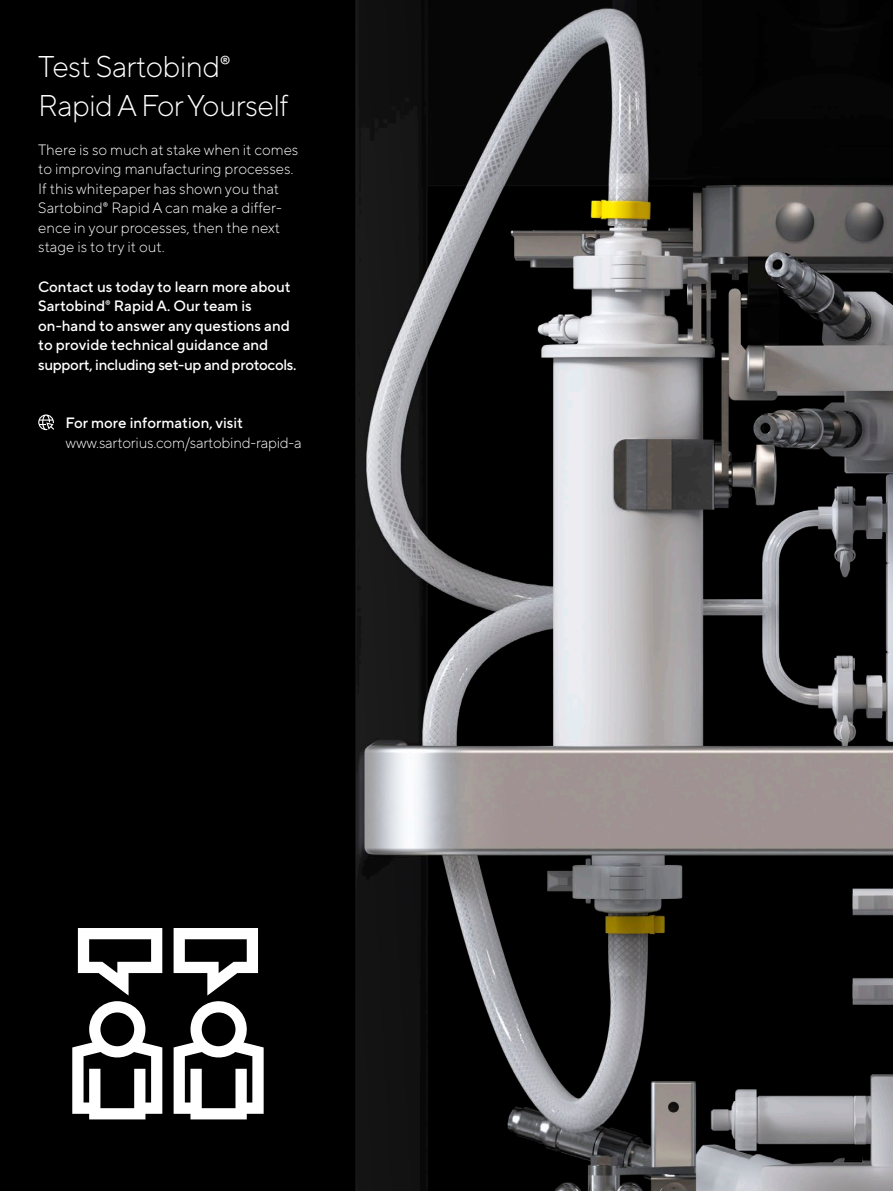
<style>
.page{position:relative;width:893px;height:1191px;background:#fff}
.page>*{position:absolute;margin:0;border:0;box-sizing:border-box;transform-origin:0 0}
.t1{font:300 30px/39px "TT Norms Pro";letter-spacing:-.02em;color:#fff}
.t2{font:300 15px/19.5px "TT Norms Pro";color:#fff}
.t3{font:500 15px/19.5px "TT Norms Pro";color:#fff}
</style>
<div class="page">
<img style="left:0;top:0;width:893px;height:1191px">
<svg style="left:38px;top:414px;width:16px;height:16px"></svg>
<svg style="left:72px;top:928px;width:192px;height:191px"></svg>
<img style="left:355px;top:0;width:183px;height:1191px">
<h1 class="t1" style="left:38px;top:45px;width:252px">Test Sartobind®<br>Rapid A For Yourself</h1>
<p class="t2" style="left:38px;top:139px;width:262px">There is so much at stake when it comes to improving manufacturing processes.<br>If this whitepaper has shown you that Sartobind® Rapid A can make a differ&shy;ence in your processes, then the next stage is to try it out.</p>
<p class="t3" style="left:38px;top:275px;width:260px">Contact us today to learn more about Sartobind® Rapid A. Our team is on-hand to answer any questions and to provide technical guidance and support, including set-up and protocols.</p>
<p class="t3" style="left:66px;top:412px;width:179px">For more information, visit</p>
<p class="t2" style="left:66px;top:432px;width:238px">www.sartorius.com/sartobind-rapid-a</p>
</div>
